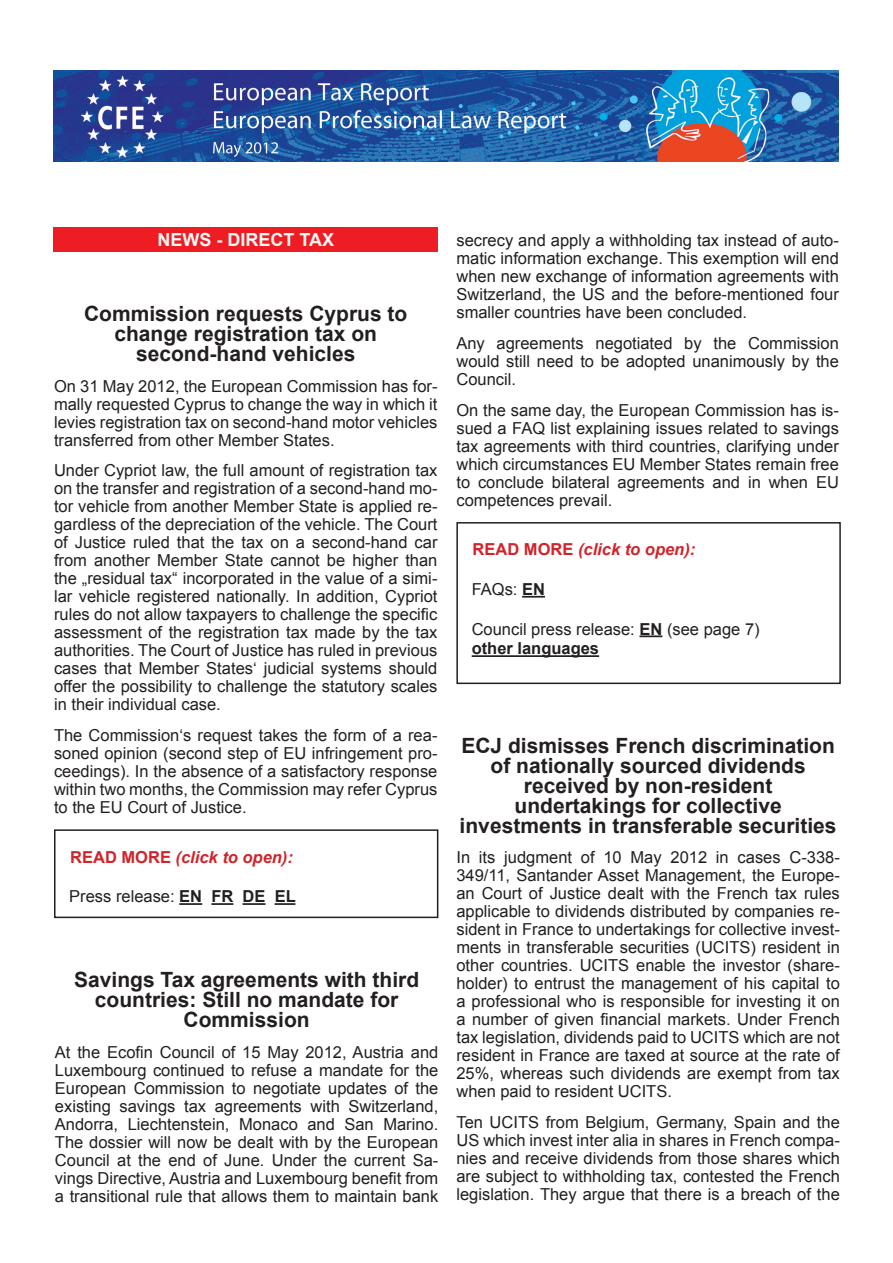
<style>
.page{position:relative;width:893px;height:1263px;background:#fff}
.page>*{position:absolute;margin:0;border:0;box-sizing:border-box;transform-origin:0 0}
.Title_2{font:700 21px/19.8px "Arial";color:#231f20;text-align:center}
.t1{font:700 18px "Arial";color:#f7f7f8}
.Text_1{font:16.5px/18px "Arial";color:#231f20;text-align:justify}
.Hyperlink{font:16.5px "Arial";color:#231f20}
.t2{font:italic 700 16.5px "Arial";color:#d1232a}
.Hyperlink-2{font:700 16.5px "Arial";color:#231f20}
.s1{font-style:normal}
.s2{font-weight:700}
</style>
<div class="page">
<div style="left:54px;top:227px;width:384px;height:25px;background:#ee1d23"></div>
<hr style="left:179px;top:903px;width:23px;height:2px;background:#231f20">
<hr style="left:211px;top:903px;width:22px;height:2px;background:#231f20">
<hr style="left:243px;top:903px;width:22px;height:2px;background:#231f20">
<hr style="left:275px;top:903px;width:20px;height:2px;background:#231f20">
<div style="left:54px;top:829px;width:384px;height:89px;border:2px solid #231f20"></div>
<hr style="left:522px;top:596px;width:23px;height:2px;background:#231f20">
<hr style="left:639px;top:635px;width:23px;height:2px;background:#231f20">
<hr style="left:472px;top:655px;width:127px;height:2px;background:#231f20">
<div style="left:456px;top:522px;width:385px;height:162px;border:2px solid #231f20"></div>
<img style="left:54px;top:70px;width:784px;height:91px">
<p class="t1" style="left:157px;top:228px;width:178px">NEWS - DIRECT TAX</p>
<p class="Title_2" style="left:84px;top:305px;width:325px">Commission requests Cyprus to change registration tax on</p>
<p class="Title_2" style="left:136px;top:344px;width:221px">second-hand vehicles</p>
<p class="Text_1" style="left:54px;top:377px;width:385px">On 31 May 2012, the European Commission has for&shy;mally requested Cyprus to change the way in which it levies registration tax on second-hand motor vehicles transferred from other Member States.</p>
<p class="Text_1" style="left:54px;top:462px;width:385px">Under Cypriot law, the full amount of registration tax on the transfer and registration of a second-hand mo&shy;tor vehicle from another Member State is applied re&shy;gardless of the depreciation of the vehicle. The Court of Justice ruled that the tax on a second-hand car from another Member State cannot be higher than the „residual tax“ incorporated in the value of a simi&shy;lar vehicle registered nationally. In addition, Cypriot rules do not allow taxpayers to challenge the specific assessment of the registration tax made by the tax authorities. The Court of Justice has ruled in previous cases that Member States‘ judicial systems should offer the possibility to challenge the statutory scales in their individual case.</p>
<p class="Text_1" style="left:54px;top:727px;width:385px">The Commission‘s request takes the form of a rea&shy;soned opinion (second step of EU infringement pro&shy;ceedings). In the absence of a satisfactory response within two months, the Commission may refer Cyprus to the EU Court of Justice.</p>
<p class="t2" style="left:70px;top:846px;width:224px"><span class="s1">READ MORE</span> (click to open):</p>
<p class="Hyperlink" style="left:69px;top:886px;width:228px">Press release: <span class="s2">EN FR DE EL</span></p>
<p class="Title_2" style="left:74px;top:971px;width:347px">Savings Tax agreements with third countries: Still no mandate for</p>
<p class="Title_2" style="left:184px;top:1010px;width:128px">Commission</p>
<p class="Text_1" style="left:55px;top:1043px;width:385px">At the Ecofin Council of 15 May 2012, Austria and Luxembourg continued to refuse a mandate for the European Commission to negotiate updates of the existing savings tax agreements with Switzerland, Andorra, Liechtenstein, Monaco and San Marino.<br>The dossier will now be dealt with by the European Council at the end of June. Under the current Sa&shy;vings Directive, Austria and Luxembourg benefit from a transitional rule that allows them to maintain bank</p>
<p class="Text_1" style="left:456px;top:231px;width:384px">secrecy and apply a withholding tax instead of auto&shy;matic information exchange. This exemption will end when new exchange of information agreements with Switzerland, the US and the before-mentioned four smaller countries have been concluded.</p>
<p class="Text_1" style="left:456px;top:334px;width:384px">Any agreements negotiated by the Commission would still need to be adopted unanimously by the Council.</p>
<p class="Text_1" style="left:456px;top:401px;width:384px">On the same day, the European Commission has is&shy;sued a FAQ list explaining issues related to savings tax agreements with third countries, clarifying under which circumstances EU Member States remain free to conclude bilateral agreements and in when EU competences prevail.</p>
<p class="t2" style="left:473px;top:539px;width:224px"><span class="s1">READ MORE</span> (click to open):</p>
<p class="Hyperlink" style="left:472px;top:578px;width:75px">FAQs: <span class="s2">EN</span></p>
<p class="Hyperlink" style="left:472px;top:618px;width:289px">Council press release: <span class="s2">EN</span> (see page 7)</p>
<p class="Hyperlink-2" style="left:472px;top:638px;width:129px">other languages</p>
<p class="Title_2" style="left:461px;top:737px;width:375px">ECJ dismisses French discrimination of nationally sourced dividends</p>
<p class="Title_2" style="left:524px;top:776px;width:250px">received by non-resident</p>
<p class="Title_2" style="left:514px;top:796px;width:269px">undertakings for collective</p>
<p class="Title_2" style="left:460px;top:816px;width:378px">investments in transferable securities</p>
<p class="Text_1" style="left:456px;top:849px;width:385px">In its judgment of 10 May 2012 in cases C-338- 349/11, Santander Asset Management, the Europe&shy;an Court of Justice dealt with the French tax rules applicable to dividends distributed by companies re&shy;sident in France to undertakings for collective invest&shy;ments in transferable securities (UCITS) resident in other countries. UCITS enable the investor (share&shy;holder) to entrust the management of his capital to a professional who is responsible for investing it on a number of given financial markets. Under French tax legislation, dividends paid to UCITS which are not resident in France are taxed at source at the rate of 25%, whereas such dividends are exempt from tax when paid to resident UCITS.</p>
<p class="Text_1" style="left:456px;top:1113px;width:385px">Ten UCITS from Belgium, Germany, Spain and the US which invest inter alia in shares in French compa&shy;nies and receive dividends from those shares which are subject to withholding tax, contested the French legislation. They argue that there is a breach of the</p>
</div>
